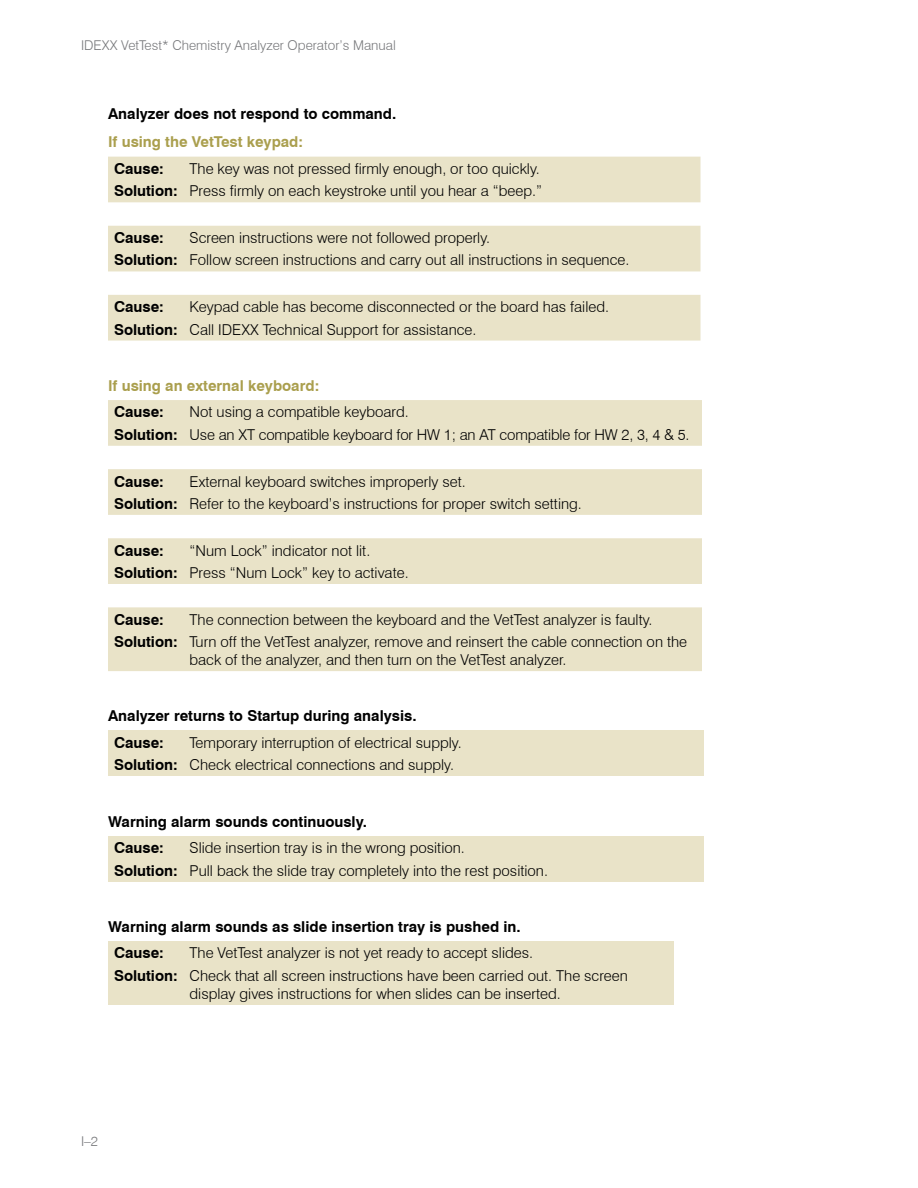
<style>
.page{position:relative;width:918px;height:1188px;background:#fff}
.page>*{position:absolute;margin:0;border:0;box-sizing:border-box;transform-origin:0 0}
.t1{font:300 15px/22.4px "Swiss 721 BT";color:#000}
.t2{font:700 15px/26.7px "Swiss 721 BT";color:#000}
.t3{font:700 15px "Swiss 721 BT";color:#aa9f4e}
.t4{font:300 13.5px "Swiss 721 BT";color:#77787b}
.s1{font-weight:700}
</style>
<div class="page">
<svg style="left:108px;top:157px;width:592px;height:184px;fill:#e9e3c8"></svg>
<svg style="left:108px;top:400px;width:594px;height:271px;fill:#e9e3c8"></svg>
<div style="left:108px;top:731px;width:596px;height:45px;background:#e9e3c8"></div>
<div style="left:108px;top:836px;width:596px;height:46px;background:#e9e3c8"></div>
<div style="left:108px;top:941px;width:566px;height:64px;background:#e9e3c8"></div>
<p class="t4" style="left:81px;top:37px;width:316px">IDEXX VetTest* Chemistry Analyzer Operator’s Manual</p>
<p class="t2" style="left:108px;top:101px;width:290px">Analyzer does not respond to command.</p>
<p class="t3" style="left:108px;top:133px;width:197px">If using the VetTest keypad:</p>
<p class="t2" style="left:114px;top:155px;width:51px">Cause:</p>
<p class="t1" style="left:114px;top:157px;width:430px;text-align:right">The key was not pressed firmly enough, or too quickly.<br><span class="s1">Solution:</span> Press firmly on each keystroke until you hear a “beep.”</p>
<p class="t2" style="left:114px;top:224px;width:51px">Cause:</p>
<p class="t1" style="left:114px;top:227px;width:517px;text-indent:76px">Screen instructions were not followed properly.<br><span class="s1">Solution:</span> Follow screen instructions and carry out all instructions in sequence.</p>
<p class="t2" style="left:114px;top:293px;width:51px">Cause:</p>
<p class="t1" style="left:114px;top:296px;width:497px;text-indent:76px">Keypad cable has become disconnected or the board has failed.<br><span class="s1">Solution:</span> Call IDEXX Technical Support for assistance.</p>
<p class="t3" style="left:108px;top:376px;width:213px">If using an external keyboard:</p>
<p class="t2" style="left:114px;top:399px;width:51px">Cause:</p>
<p class="t1" style="left:114px;top:401px;width:577px;text-indent:76px">Not using a compatible keyboard.<br><span class="s1">Solution:</span> Use an XT compatible keyboard for HW 1; an AT compatible for HW 2, 3, 4 &amp; 5.</p>
<p class="t2" style="left:114px;top:468px;width:51px">Cause:</p>
<p class="t1" style="left:114px;top:470px;width:469px;text-indent:76px">External keyboard switches improperly set.<br><span class="s1">Solution:</span> Refer to the keyboard’s instructions for proper switch setting.</p>
<p class="t2" style="left:114px;top:537px;width:51px">Cause:</p>
<p class="t1" style="left:114px;top:539px;width:296px;text-indent:76px">“Num Lock” indicator not lit.<br><span class="s1">Solution:</span> Press “Num Lock” key to activate.</p>
<p class="t2" style="left:114px;top:606px;width:51px">Cause:</p>
<p class="t1" style="left:114px;top:608px;width:575px;text-indent:76px">The connection between the keyboard and the VetTest analyzer is faulty.<br><span class="s1">Solution:</span> Turn off the VetTest analyzer, remove and reinsert the cable connection on the</p>
<p class="t1" style="left:190px;top:649px;width:378px">back of the analyzer, and then turn on the VetTest analyzer.</p>
<p class="t2" style="left:114px;top:703px;width:304px;text-indent:-6px">Analyzer returns to Startup during analysis.<br>Cause:</p>
<p class="t1" style="left:114px;top:731px;width:349px;text-indent:76px">Temporary interruption of electrical supply.<br><span class="s1">Solution:</span> Check electrical connections and supply.</p>
<p class="t2" style="left:114px;top:808px;width:255px;text-indent:-6px">Warning alarm sounds continuously.<br>Cause:</p>
<p class="t1" style="left:114px;top:837px;width:436px;text-align:center">Slide insertion tray is in the wrong position.<br><span class="s1">Solution:</span> Pull back the slide tray completely into the rest position.</p>
<p class="t2" style="left:114px;top:913px;width:408px;text-indent:-6px">Warning alarm sounds as slide insertion tray is pushed in.<br>Cause:</p>
<p class="t1" style="left:114px;top:942px;width:515px;text-indent:76px">The VetTest analyzer is not yet ready to accept slides.<br><span class="s1">Solution:</span> Check that all screen instructions have been carried out. The screen</p>
<p class="t1" style="left:190px;top:982px;width:373px">display gives instructions for when slides can be inserted.</p>
<p class="t4" style="left:81px;top:1133px;width:19px">I–2</p>
</div>
